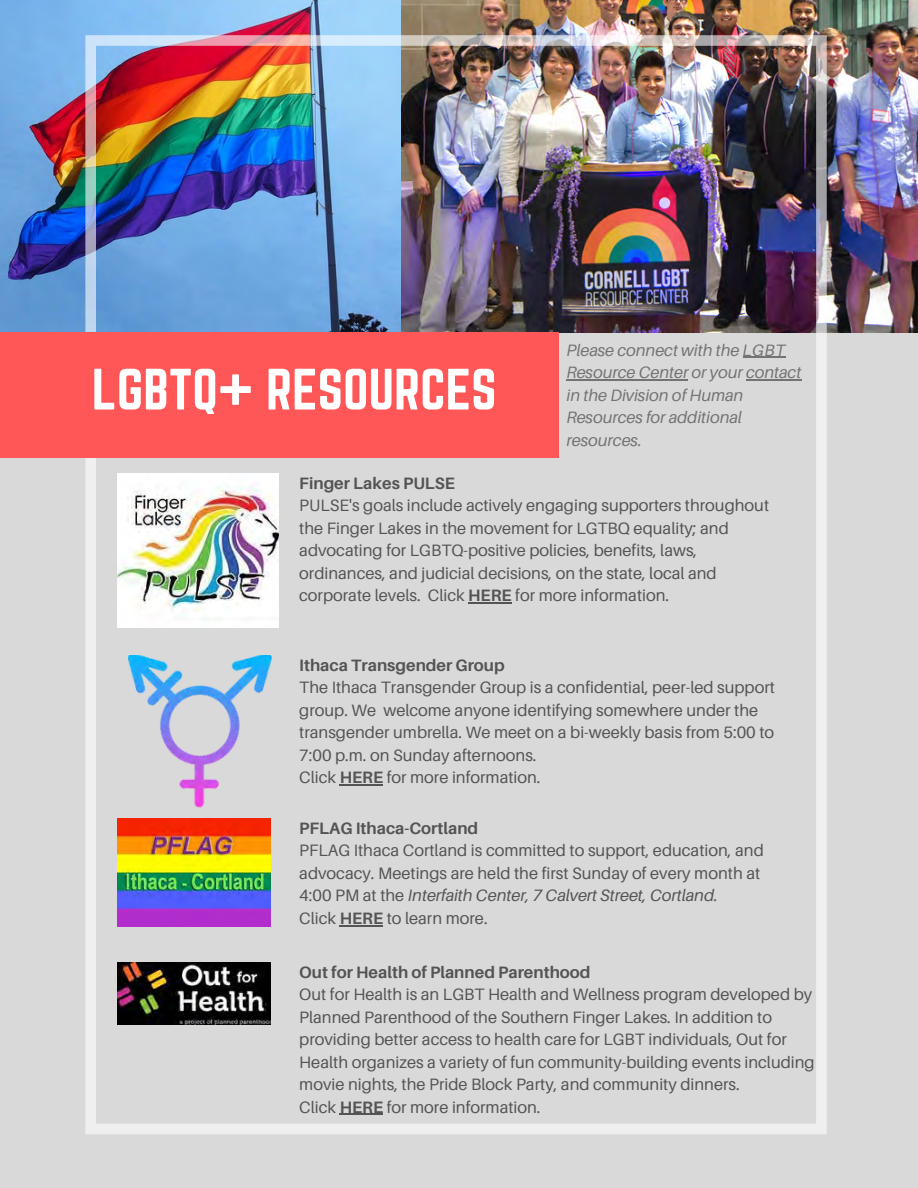
<style>
.page{position:relative;width:918px;height:1188px;background:#fff}
.page>*{position:absolute;margin:0;border:0;box-sizing:border-box;transform-origin:0 0}
.t1{font:51px "Norwester";color:#fff}
.t2{font:16.5px/22.5px "Aileron";color:#545454}
.t3{font:italic 16.5px/22.5px "Aileron";color:#737373}
.s1{font-weight:700}
.s2{font-style:italic}
</style>
<div class="page">
<div style="left:0;top:254px;width:918px;height:934px;background:#d9d9d9"></div>
<img style="left:0;top:0;width:918px;height:333px">
<img style="left:85px;top:35px;width:742px;height:1099px">
<div style="left:0;top:333px;width:558px;height:124px;background:#ff5757"></div>
<img style="left:119px;top:656px;width:160px;height:153px">
<img style="left:118px;top:819px;width:153px;height:108px">
<img style="left:118px;top:473px;width:160px;height:154px">
<img style="left:118px;top:962px;width:153px;height:62px">
<hr style="left:468px;top:602px;width:44px;height:1px;background:#545454">
<hr style="left:340px;top:784px;width:43px;height:2px;background:#545454">
<hr style="left:340px;top:925px;width:43px;height:1px;background:#545454">
<hr style="left:340px;top:1114px;width:43px;height:1px;background:#545454">
<hr style="left:743px;top:357px;width:42px;height:1px;background:#737373">
<hr style="left:567px;top:379px;width:121px;height:1px;background:#737373">
<hr style="left:746px;top:379px;width:55px;height:1px;background:#737373">
<h2 class="t1" style="left:92px;top:359px;width:406px">LGBTQ+ RESOURCES</h2>
<p class="t3" style="left:567px;top:338px;width:236px">Please connect with the LGBT<br>Resource Center or your contact in the Division of Human<br>Resources for additional resources.</p>
<p class="t2" style="left:299px;top:471px;width:471px"><span class="s1">Finger Lakes PULSE<br></span>PULSE's goals include actively engaging supporters throughout the Finger Lakes in the movement for LGTBQ equality; and advocating for LGBTQ-positive policies, benefits, laws, ordinances, and judicial decisions, on the state, local and corporate levels. Click <span class="s1">HERE</span> for more information.</p>
<p class="t2" style="left:299px;top:653px;width:477px"><span class="s1">Ithaca Transgender Group<br></span>The Ithaca Transgender Group is a confidential, peer-led support group. We welcome anyone identifying somewhere under the transgender umbrella. We meet on a bi-weekly basis from 5:00 to 7:00 p.m. on Sunday afternoons.<br>Click <span class="s1">HERE</span> for more information.</p>
<p class="t2" style="left:299px;top:817px;width:466px"><span class="s1">PFLAG Ithaca-Cortland<br></span>PFLAG Ithaca Cortland is committed to support, education, and advocacy. Meetings are held the first Sunday of every month at 4:00 PM at the <span class="s2">Interfaith Center, 7 Calvert Street, Cortland.<br></span>Click <span class="s1">HERE</span> to learn more.</p>
<p class="t2" style="left:299px;top:960px;width:517px"><span class="s1">Out for Health of Planned Parenthood<br></span>Out for Health is an LGBT Health and Wellness program developed by Planned Parenthood of the Southern Finger Lakes. In addition to providing better access to health care for LGBT individuals, Out for Health organizes a variety of fun community-building events including movie nights, the Pride Block Party, and community dinners.<br>Click <span class="s1">HERE</span> for more information.</p>
</div>
